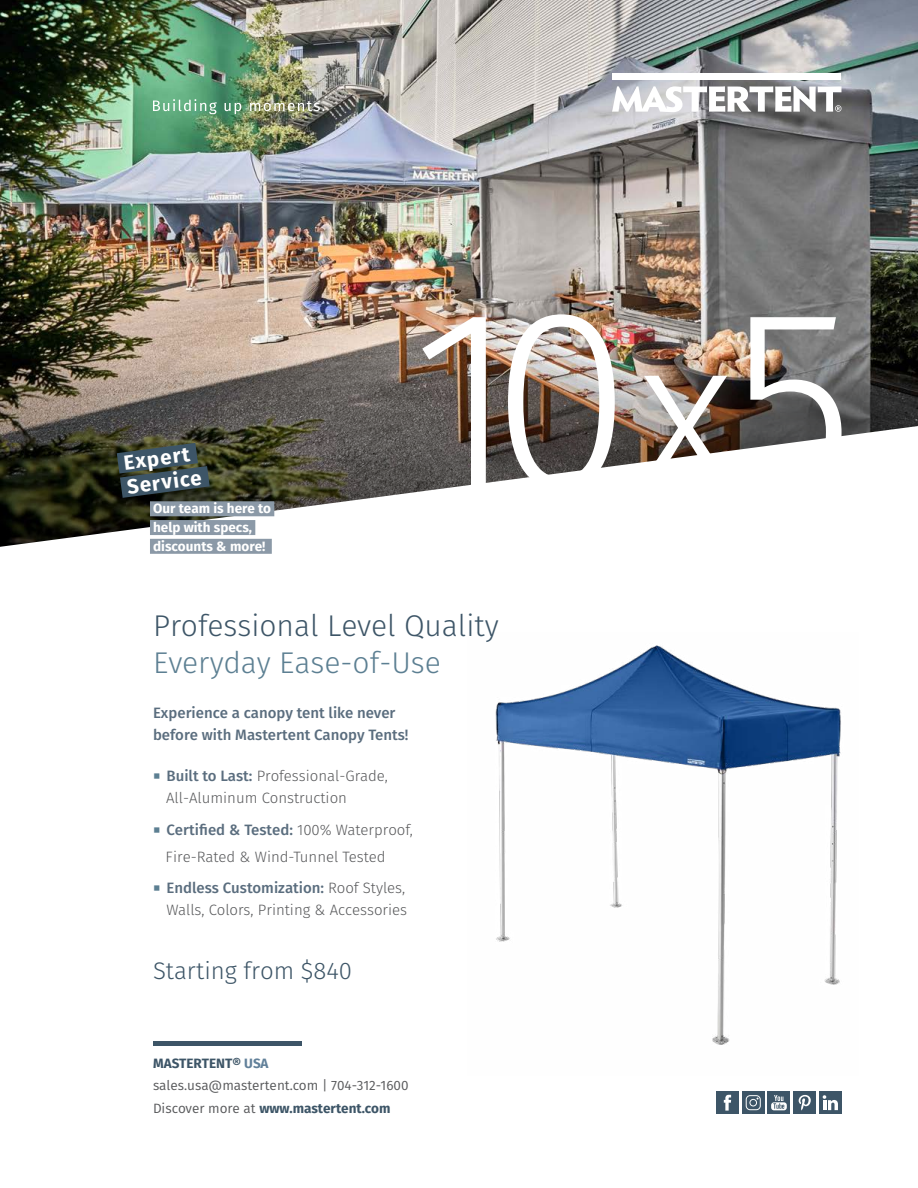
<style>
.page{position:relative;width:918px;height:1188px;background:#fff}
.page>*{position:absolute;margin:0;border:0;box-sizing:border-box;transform-origin:0 0}
.t1{font:300 255.45px "Fira Sans";color:#fff}
.t2{font:300 30px "Fira Sans";color:#3d5567}
.t3{font:300 30px "Fira Sans";color:#5c7f92}
.t4{font:300 24px "Fira Sans";color:#3d5567}
.t5{font:700 20.4px/24.6px "Fira Sans";color:#fff}
.t6{font:300 15px/22.5px "Fira Sans";color:#58595b}
.t7{font:500 15px/22.5px "Fira Sans";color:#5a6d7e}
.t8{font:13.5px/22.5px "Fira Sans";color:#58595b}
.t9{font:700 13.5px/18.8px "Fira Sans";color:#fff}
.s1{font-size:212.85px}
.s2{font-weight:500;color:#5a6d7e}
.s3{font-weight:700;color:#3d5567}
.s4{font-weight:700;color:#62819a}
</style>
<div class="page">
<img style="left:0;top:0;width:918px;height:355px">
<img style="left:0;top:355px;width:918px;height:71px">
<svg style="left:153px;top:99px;width:64px;height:15px"></svg>
<svg style="left:225px;top:103px;width:16px;height:11px"></svg>
<svg style="left:250px;top:101px;width:74px;height:10px"></svg>
<div style="left:612px;top:73px;width:23px;height:7px;background:#fff"></div>
<div style="left:635px;top:73px;width:23px;height:7px;background:#fff"></div>
<div style="left:658px;top:73px;width:23px;height:7px;background:#fff"></div>
<div style="left:681px;top:73px;width:23px;height:7px;background:#fff"></div>
<div style="left:704px;top:73px;width:23px;height:7px;background:#fff"></div>
<div style="left:727px;top:73px;width:23px;height:7px;background:#fff"></div>
<div style="left:750px;top:73px;width:23px;height:7px;background:#fff"></div>
<div style="left:773px;top:73px;width:22px;height:7px;background:#fff"></div>
<div style="left:795px;top:73px;width:23px;height:7px;background:#fff"></div>
<div style="left:818px;top:73px;width:23px;height:7px;background:#fff"></div>
<svg style="left:612px;top:86px;width:229px;height:26px"></svg>
<svg style="left:0;top:426px;width:918px;height:121px"></svg>
<hr style="left:153px;top:1041px;width:149px;height:4px;background:#3d5567">
<div style="left:716px;top:1092px;width:23px;height:22px;background:#3d5567"></div>
<svg style="left:724px;top:1095px;width:7px;height:16px"></svg>
<div style="left:742px;top:1092px;width:22px;height:22px;background:#3d5567"></div>
<svg style="left:746px;top:1095px;width:15px;height:15px"></svg>
<div style="left:819px;top:1092px;width:23px;height:22px;background:#3d5567"></div>
<svg style="left:823px;top:1095px;width:15px;height:15px"></svg>
<div style="left:794px;top:1092px;width:22px;height:22px;background:#3d5567"></div>
<svg style="left:799px;top:1095px;width:12px;height:16px"></svg>
<div style="left:768px;top:1092px;width:22px;height:22px;background:#3d5567"></div>
<svg style="left:771px;top:1095px;width:16px;height:15px"></svg>
<div style="left:150px;top:501px;width:124px;height:15px;background:#8b99a7"></div>
<div style="left:150px;top:520px;width:105px;height:15px;background:#8b99a7"></div>
<div style="left:150px;top:539px;width:122px;height:15px;background:#8b99a7"></div>
<svg style="left:95px;top:430px;width:136px;height:81px"></svg>
<img style="left:495px;top:645px;width:346px;height:400px">
<h3 class="t5" style="left:122px;top:451px;width:77px;rotate:-8deg">Expert<br>Service</h3>
<p class="t9" style="left:153px;top:499px;width:119px">Our team is here to help with specs, discounts &amp; more!</p>
<h1 class="t1" style="left:411px;top:219px;width:445px">10<span class="s1">x</span>5</h1>
<h2 class="t2" style="left:153px;top:604px;width:347px">Professional Level Quality</h2>
<h2 class="t3" style="left:153px;top:642px;width:290px">Everyday Ease-of-Use</h2>
<p class="t7" style="left:153px;top:701px;width:257px">Experience a canopy tent like never before with Mastertent Canopy Tents!</p>
<p class="t6" style="left:166px;top:764px;width:223px"><span class="s2">Built to Last:</span> Professional-Grade,<br>All-Aluminum Construction</p>
<p class="t6" style="left:166px;top:816px;width:249px;line-height:27px"><span class="s2">Certified &amp; Tested:</span> 100% Waterproof,<br>Fire-Rated &amp; Wind-Tunnel Tested</p>
<p class="t6" style="left:166px;top:876px;width:242px"><span class="s2">Endless Customization:</span> Roof Styles,<br>Walls, Colors, Printing &amp; Accessories</p>
<h3 class="t4" style="left:153px;top:954px;width:201px">Starting from $840</h3>
<p class="t8" style="left:153px;top:1052px;width:257px"><span class="s3">MASTERTENT®</span> <span class="s4">USA </span>sales.usa@mastertent.com | 704-312-1600<br>Discover more at <span class="s3">www.mastertent.com</span></p>
</div>
